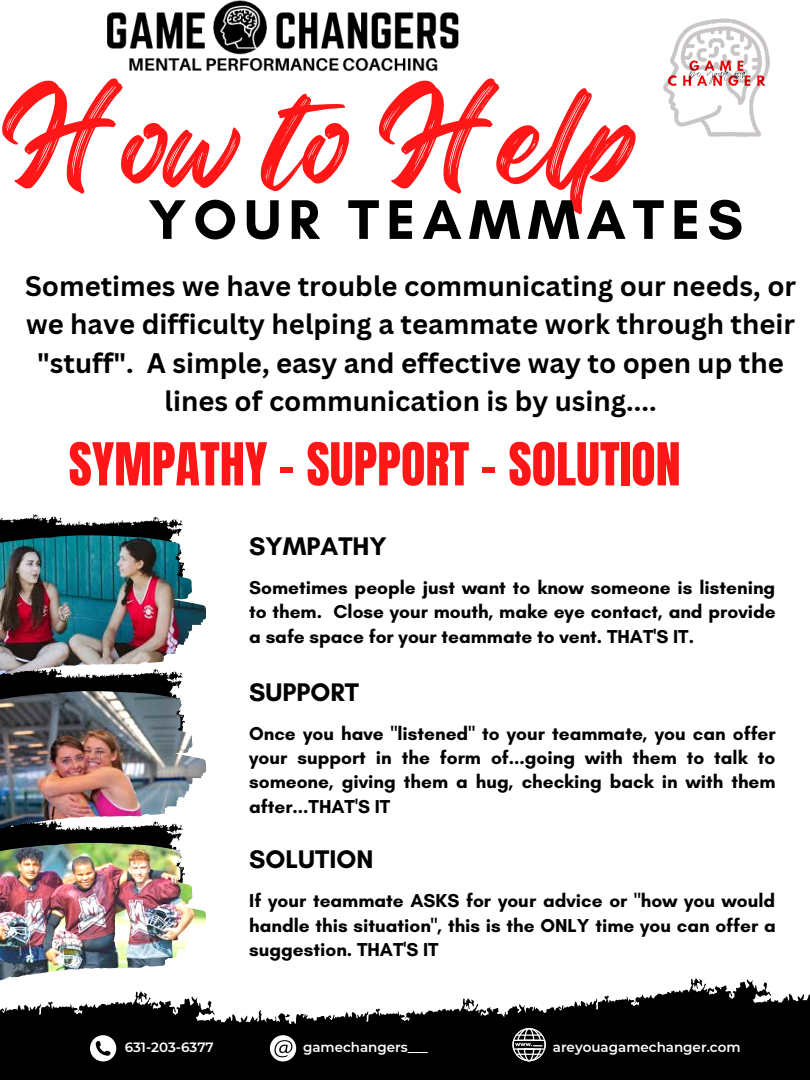
<style>
.page{position:relative;width:810px;height:1080px;background:#fff}
.page>*{position:absolute;margin:0;border:0;box-sizing:border-box;transform-origin:0 0}
.t1{font:118.56px "Regular Brush";color:#ff1616}
.t2{font:700 56.81px "Glacial Indifference";letter-spacing:.125em;color:#000}
.t3{font:50.31px "Anton";color:#ff1616}
.t4{font:700 27.5px/38.4px "Canva Sans";color:#000;text-align:center}
.t5{font:700 25.94px "Glacial Indifference";color:#000}
.t6{font:700 19.06px/24.4px "Glacial Indifference";color:#000;text-align:justify}
.t7{font:600 13.44px "Montserrat";color:#fff}
</style>
<div class="page">
<svg style="left:0;top:514px;width:183px;height:21px"></svg>
<svg style="left:0;top:828px;width:183px;height:15px;background:#0f0f0f"></svg>
<svg style="left:0;top:677px;width:183px;height:14px;background:#0c0c0c"></svg>
<img style="left:0;top:535px;width:206px;height:142px">
<img style="left:0;top:691px;width:206px;height:137px">
<img style="left:0;top:843px;width:206px;height:137px">
<svg style="left:548px;top:978px;width:262px;height:102px;fill:#000"></svg>
<svg style="left:0;top:991px;width:548px;height:89px;fill:#000"></svg>
<svg style="left:90px;top:1035px;width:26px;height:26px"></svg>
<svg style="left:270px;top:1035px;width:26px;height:26px"></svg>
<svg style="left:512px;top:1028px;width:34px;height:33px"></svg>
<img style="left:663px;top:19px;width:107px;height:118px">
<img style="left:107px;top:0;width:352px;height:72px">
<h1 class="t1" style="left:-2px;top:45px;width:643px">How to Help</h1>
<h2 class="t2" style="left:148px;top:185px;width:596px">YOUR TEAMMATES</h2>
<h3 class="t4" style="left:25px;top:266px;width:773px">Sometimes we have trouble communicating our needs, or we have difficulty helping a teammate work through their "stuff". A simple, easy and effective way to open up the lines of communication is by using....</h3>
<h3 class="t3" style="left:69px;top:428px;width:614px">SYMPATHY - SUPPORT - SOLUTION</h3>
<h3 class="t5" style="left:249px;top:530px;width:139px">SYMPATHY</h3>
<p class="t6" style="left:249px;top:575px;width:528px">Sometimes people just want to know someone is listening to them. Close your mouth, make eye contact, and provide a safe space for your teammate to vent. THAT'S IT.</p>
<h3 class="t5" style="left:249px;top:676px;width:111px">SUPPORT</h3>
<p class="t6" style="left:249px;top:721px;width:528px">Once you have "listened" to your teammate, you can offer your support in the form of...going with them to talk to someone, giving them a hug, checking back in with them after...THAT'S IT</p>
<h3 class="t5" style="left:249px;top:843px;width:126px">SOLUTION</h3>
<p class="t6" style="left:249px;top:888px;width:528px">If your teammate ASKS for your advice or "how you would handle this situation", this is the ONLY time you can offer a suggestion. THAT'S IT</p>
<p class="t7" style="left:125px;top:1039px;width:91px">631-203-6377</p>
<p class="t7" style="left:303px;top:1039px;width:126px">gamechangers___</p>
<p class="t7" style="left:553px;top:1039px;width:189px">areyouagamechanger.com</p>
</div>
